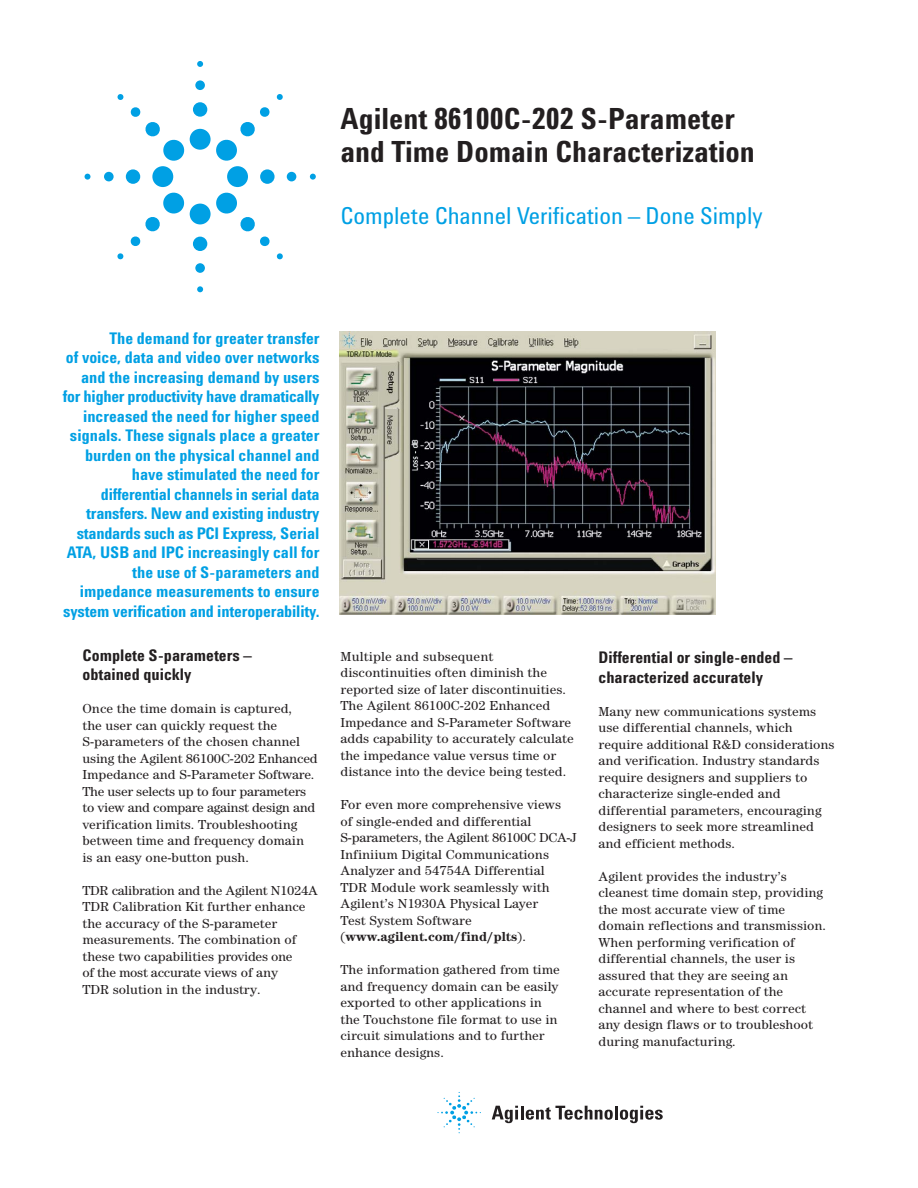
<style>
.page{position:relative;width:918px;height:1188px;background:#fff}
.page>*{position:absolute;margin:0;border:0;box-sizing:border-box;transform-origin:0 0}
.t1{font:700 30px/33px "Agilent Cond";color:#231f20}
.t2{font:24px "Agilent Cond";color:#00a0e4}
.t3{font:700 16.5px/19.5px "Agilent Cond";color:#00a0e4;text-align:right}
.t4{font:700 16.5px/19.5px "Agilent Cond";color:#231f20}
.t5{font:13.5px/16.5px "Agilent Century ITC";color:#231f20}
.s1{font-weight:700}
</style>
<div class="page">
<div style="left:190px;top:129px;width:21px;height:21px;background:#00a0e4;border-radius:50%"></div>
<div style="left:193px;top:102px;width:14px;height:15px;background:#00a0e4;border-radius:50%"></div>
<div style="left:195px;top:80px;width:10px;height:10px;background:#00a0e4;border-radius:50%"></div>
<svg style="left:197px;top:61px;width:6px;height:6px"></svg>
<div style="left:227px;top:166px;width:21px;height:21px;background:#00a0e4;border-radius:50%"></div>
<div style="left:260px;top:169px;width:15px;height:15px;background:#00a0e4;border-radius:50%"></div>
<div style="left:287px;top:172px;width:9px;height:9px;background:#00a0e4;border-radius:50%"></div>
<svg style="left:310px;top:174px;width:6px;height:6px"></svg>
<div style="left:190px;top:204px;width:21px;height:20px;background:#00a0e4;border-radius:50%"></div>
<div style="left:193px;top:237px;width:14px;height:14px;background:#00a0e4;border-radius:50%"></div>
<div style="left:195px;top:263px;width:10px;height:10px;background:#00a0e4;border-radius:50%"></div>
<svg style="left:197px;top:286px;width:6px;height:6px"></svg>
<div style="left:152px;top:166px;width:21px;height:21px;background:#00a0e4;border-radius:50%"></div>
<div style="left:126px;top:169px;width:14px;height:15px;background:#00a0e4;border-radius:50%"></div>
<div style="left:104px;top:172px;width:10px;height:9px;background:#00a0e4;border-radius:50%"></div>
<svg style="left:85px;top:174px;width:6px;height:6px"></svg>
<svg style="left:216px;top:107px;width:54px;height:54px"></svg>
<svg style="left:277px;top:94px;width:6px;height:6px"></svg>
<svg style="left:216px;top:192px;width:54px;height:55px"></svg>
<svg style="left:277px;top:253px;width:6px;height:7px"></svg>
<svg style="left:130px;top:192px;width:55px;height:54px"></svg>
<svg style="left:117px;top:253px;width:7px;height:7px"></svg>
<svg style="left:130px;top:107px;width:55px;height:54px"></svg>
<svg style="left:117px;top:94px;width:7px;height:6px"></svg>
<svg style="left:492px;top:1106px;width:171px;height:17px"></svg>
<svg style="left:437px;top:1092px;width:44px;height:41px"></svg>
<img style="left:339px;top:332px;width:377px;height:283px">
<h1 class="t1" style="left:340px;top:105px;width:416px">Agilent 86100C-202 S-Parameter and Time Domain Characterization</h1>
<h2 class="t2" style="left:340px;top:207px;width:424px">Complete Channel Verification – Done Simply</h2>
<p class="t3" style="left:63px;top:330px;width:258px">The demand for greater transfer<br>of voice, data and video over networks and the increasing demand by users for higher productivity have dramatically increased the need for higher speed signals. These signals place a greater burden on the physical channel and have stimulated the need for differential channels in serial data transfers. New and existing industry standards such as PCI Express, Serial ATA, USB and IPC increasingly call for the use of S-parameters and impedance measurements to ensure system verification and interoperability.</p>
<p class="t4" style="left:82px;top:647px;width:171px">Complete S-parameters – obtained quickly</p>
<p class="t5" style="left:82px;top:702px;width:237px">Once the time domain is captured,<br>the user can quickly request the S-parameters of the chosen channel using the Agilent 86100C-202 Enhanced Impedance and S-Parameter Software.<br>The user selects up to four parameters to view and compare against design and verification limits. Troubleshooting between time and frequency domain is an easy one-button push.</p>
<p class="t5" style="left:82px;top:883px;width:237px">TDR calibration and the Agilent N1024A TDR Calibration Kit further enhance the accuracy of the S-parameter measurements. The combination of these two capabilities provides one<br>of the most accurate views of any<br>TDR solution in the industry.</p>
<p class="t5" style="left:340px;top:649px;width:235px">Multiple and subsequent discontinuities often diminish the reported size of later discontinuities.<br>The Agilent 86100C-202 Enhanced Impedance and S-Parameter Software adds capability to accurately calculate the impedance value versus time or distance into the device being tested.</p>
<p class="t5" style="left:340px;top:798px;width:238px">For even more comprehensive views<br>of single-ended and differential S-parameters, the Agilent 86100C DCA-J Infiniium Digital Communications Analyzer and 54754A Differential<br>TDR Module work seamlessly with Agilent’s N1930A Physical Layer<br>Test System Software (<span class="s1">www.agilent.com/find/plts</span>).</p>
<p class="t5" style="left:340px;top:963px;width:221px">The information gathered from time and frequency domain can be easily exported to other applications in the Touchstone file format to use in circuit simulations and to further enhance designs.</p>
<p class="t4" style="left:598px;top:649px;width:195px">Differential or single-ended – characterized accurately</p>
<p class="t5" style="left:598px;top:704px;width:238px">Many new communications systems use differential channels, which require additional R&amp;D considerations and verification. Industry standards require designers and suppliers to characterize single-ended and differential parameters, encouraging designers to seek more streamlined and efficient methods.</p>
<p class="t5" style="left:598px;top:869px;width:229px">Agilent provides the industry’s cleanest time domain step, providing the most accurate view of time domain reflections and transmission.<br>When performing verification of differential channels, the user is assured that they are seeing an accurate representation of the channel and where to best correct any design flaws or to troubleshoot during manufacturing.</p>
</div>
